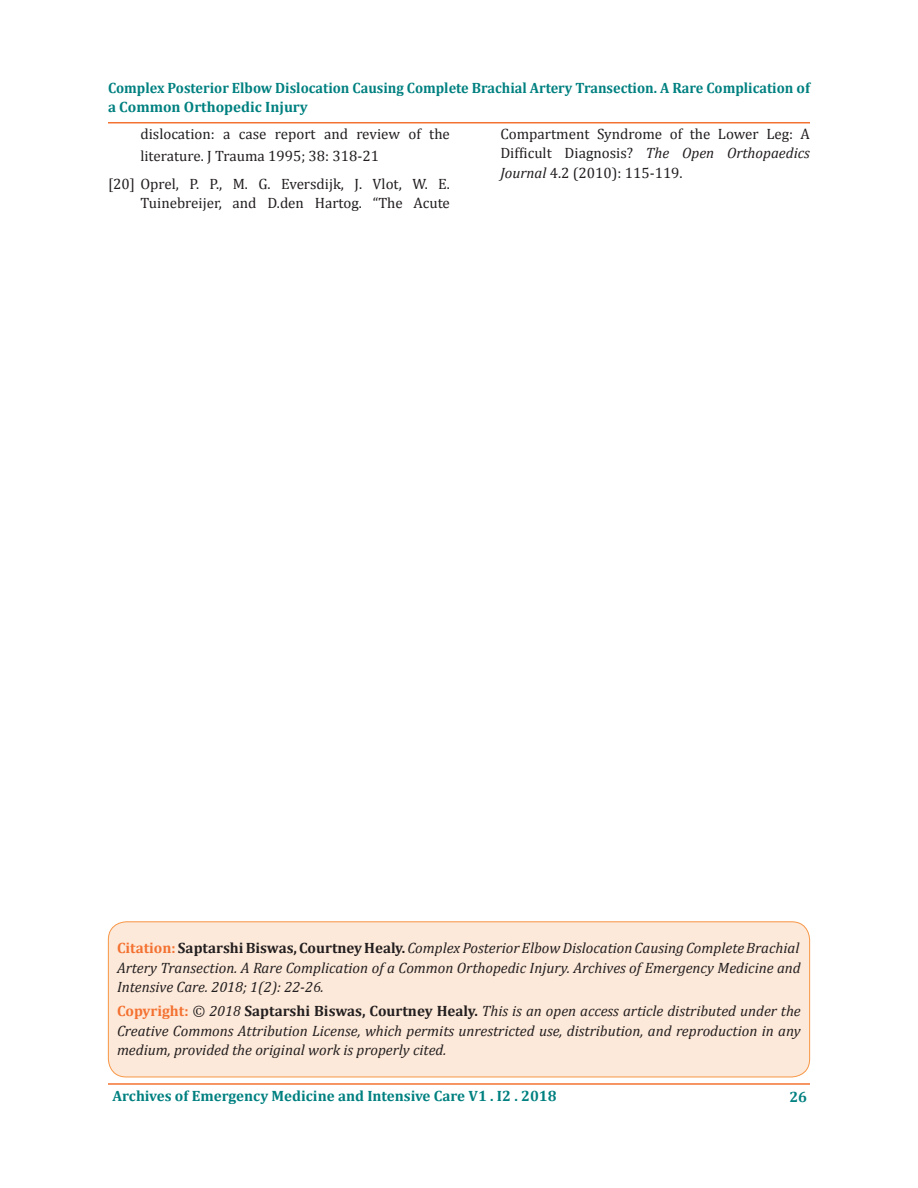
<style>
.page{position:relative;width:918px;height:1188px;background:#fff}
.page>*{position:absolute;margin:0;border:0;box-sizing:border-box;transform-origin:0 0}
.t1{font:italic 15px/19.5px "Cambria";color:#231f20;text-align:justify}
.t2{font:15px/19.5px "Cambria";color:#231f20}
.t3{font:700 15px/19.5px "Cambria";color:#008080;scale:.95 1}
.t4{font:700 15px "Cambria";color:#008080}
.s1{font-style:italic}
.s2{font-weight:700;font-style:normal;color:#f37131}
.s3{font-weight:700;font-style:normal}
</style>
<div class="page">
<hr style="left:108px;top:1083px;width:702px;height:2px;background:#f37232">
<hr style="left:108px;top:122px;width:702px;height:1px;background:#f37131">
<div style="left:108px;top:922px;width:702px;height:155px;background:#fde9d9;border-radius:18px"></div>
<div style="left:108px;top:921px;width:702px;height:156px;border:1px solid #f79646;border-radius:18px"></div>
<p class="t3" style="left:108px;top:77px;width:740px">Complex Posterior Elbow Dislocation Causing Complete Brachial Artery Transection. A Rare Complication of a Common Orthopedic Injury</p>
<p class="t2" style="left:140px;top:123px;width:311px;line-height:21.8px">dislocation: a case report and review of the literature. J Trauma 1995; 38: 318-21</p>
<p class="t2" style="left:108px;top:174px;width:343px;text-align:right">[20] Oprel, P. P., M. G. Eversdijk, J. Vlot, W. E.<br>Tuinebreijer, and D.den Hartog. “The Acute</p>
<p class="t2" style="left:500px;top:124px;width:311px;text-align:justify">Compartment Syndrome of the Lower Leg: A Difficult Diagnosis? <span class="s1">The Open Orthopaedics Journal</span> 4.2 (2010): 115-119.</p>
<p class="t1" style="left:117px;top:938px;width:685px"><span class="s2">Citation:</span> <span class="s3">Saptarshi Biswas, Courtney Healy.</span> Complex Posterior Elbow Dislocation Causing Complete Brachial Artery Transection. A Rare Complication of a Common Orthopedic Injury. Archives of Emergency Medicine and Intensive Care. 2018; 1(2): 22-26.</p>
<p class="t1" style="left:117px;top:1001px;width:685px"><span class="s2">Copyright:</span> © 2018 <span class="s3">Saptarshi Biswas, Courtney Healy.</span> This is an open access article distributed under the Creative Commons Attribution License, which permits unrestricted use, distribution, and reproduction in any medium, provided the original work is properly cited.</p>
<p class="t4" style="left:112px;top:1086px;width:446px">Archives of Emergency Medicine and Intensive Care V1 . I2 . 2018</p>
<p class="t4" style="left:789px;top:1087px;width:19px">26</p>
</div>
